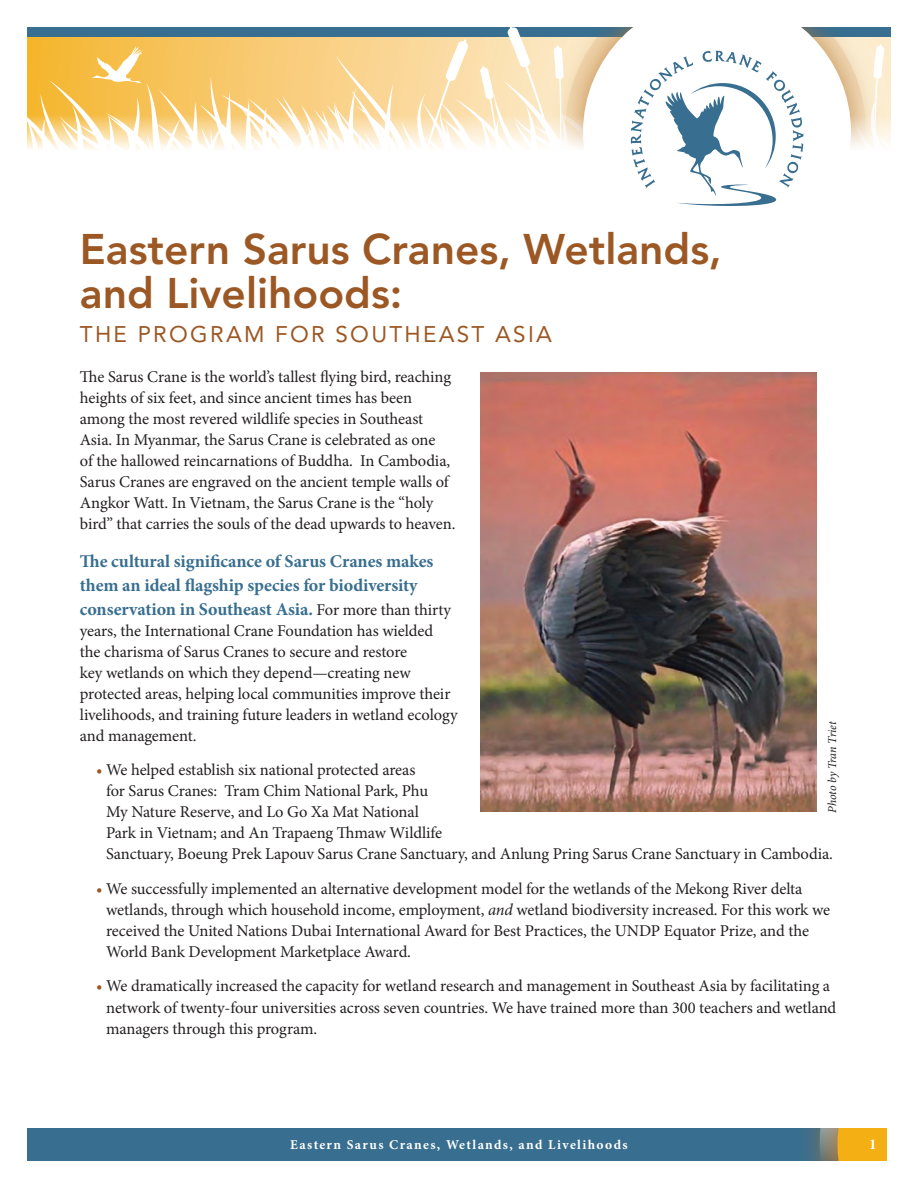
<style>
.page{position:relative;width:918px;height:1188px;background:#fff}
.page>*{position:absolute;margin:0;border:0;box-sizing:border-box;transform-origin:0 0}
.t1{font:800 42.45px/43.5px "Avenir";color:#9c5824}
.t2{font:22.5px "Avenir";letter-spacing:.1em;color:#9c5824}
.t3{font:700 18px/24px "Minion Pro";letter-spacing:-.005em;color:#386e8f}
.t4{font:16.5px/21px "Minion Pro";letter-spacing:-.01em;color:#231f20}
.t5{font:700 15px "Minion Pro";color:#fff}
.t6{font:700 13.5px "Minion Pro";letter-spacing:.1em;color:#fff}
.t7{font:italic 12px "Minion Pro";letter-spacing:-.01em;color:#231f20}
.s1{font-weight:400;font-size:16.5px;color:#231f20}
.s2{color:#9c5824}
.s3{font-style:italic}
</style>
<div class="page">
<div style="left:27px;top:1128px;width:864px;height:33px;background:#386e8f"></div>
<div style="left:796px;top:968px;width:122px;height:220px;background:#ba772d;opacity:.75"></div>
<svg style="left:820px;top:1128px;width:68px;height:33px;background:#d7a531"></svg>
<div style="left:0;top:972px;width:918px;height:156px;background:#fff"></div>
<div style="left:0;top:1161px;width:918px;height:27px;background:#fff"></div>
<div style="left:888px;top:1107px;width:30px;height:81px;background:#fff"></div>
<svg style="left:27px;top:36px;width:864px;height:19px;background:#ebc574"></svg>
<svg style="left:392px;top:39px;width:77px;height:23px;background:#fbdeaa"></svg>
<div style="left:27px;top:27px;width:864px;height:9px;background:#386e8f"></div>
<svg style="left:584px;top:27px;width:267px;height:35px"></svg>
<svg style="left:480px;top:27px;width:104px;height:35px"></svg>
<svg style="left:27px;top:62px;width:864px;height:88px"></svg>
<svg style="left:92px;top:47px;width:51px;height:36px"></svg>
<svg style="left:631px;top:51px;width:172px;height:155px"></svg>
<img style="left:480px;top:373px;width:337px;height:438px">
<h1 class="t1" style="left:80px;top:228px;width:643px">Eastern Sarus Cranes, Wetlands, and Livelihoods:</h1>
<h2 class="t2" style="left:80px;top:322px;width:474px">THE PROGRAM FOR SOUTHEAST ASIA</h2>
<p class="t4" style="left:80px;top:367px;width:377px">The Sarus Crane is the world’s tallest flying bird, reaching heights of six feet, and since ancient times has been among the most revered wildlife species in Southeast Asia. In Myanmar, the Sarus Crane is celebrated as one<br>of the hallowed reincarnations of Buddha. In Cambodia, Sarus Cranes are engraved on the ancient temple walls of Angkor Watt. In Vietnam, the Sarus Crane is the “holy bird” that carries the souls of the dead upwards to heaven.</p>
<p class="t3" style="left:80px;top:549px;width:373px">The cultural significance of Sarus Cranes makes them an ideal flagship species for biodiversity conservation in Southeast Asia. <span class="s1">For more than thirty</span></p>
<p class="t4" style="left:80px;top:620px;width:379px">years, the International Crane Foundation has wielded the charisma of Sarus Cranes to secure and restore<br>key wetlands on which they depend—creating new protected areas, helping local communities improve their livelihoods, and training future leaders in wetland ecology and management.</p>
<p class="t4" style="left:106px;top:760px;width:728px;text-indent:-10px"><span class="s2">•</span> We helped establish six national protected areas<br>for Sarus Cranes: Tram Chim National Park, Phu<br>My Nature Reserve, and Lo Go Xa Mat National<br>Park in Vietnam; and An Trapaeng Thmaw Wildlife<br>Sanctuary, Boeung Prek Lapouv Sarus Crane Sanctuary, and Anlung Pring Sarus Crane Sanctuary in Cambodia.</p>
<p class="t4" style="left:106px;top:878px;width:726px;text-indent:-10px"><span class="s2">•</span> We successfully implemented an alternative development model for the wetlands of the Mekong River delta wetlands, through which household income, employment, <span class="s3">and</span> wetland biodiversity increased. For this work we received the United Nations Dubai International Award for Best Practices, the UNDP Equator Prize, and the World Bank Development Marketplace Award.</p>
<p class="t4" style="left:106px;top:976px;width:732px;text-indent:-10px"><span class="s2">•</span> We dramatically increased the capacity for wetland research and management in Southeast Asia by facilitating a network of twenty-four universities across seven countries. We have trained more than 300 teachers and wetland managers through this program.</p>
<p class="t7" style="left:824px;top:813px;width:93px;rotate:-90deg">Photo by Tran Triet</p>
<p class="t6" style="left:290px;top:1135px;width:339px">Eastern Sarus Cranes, Wetlands, and Livelihoods</p>
<p class="t5" style="left:869px;top:1133px;width:9px">1</p>
</div>
